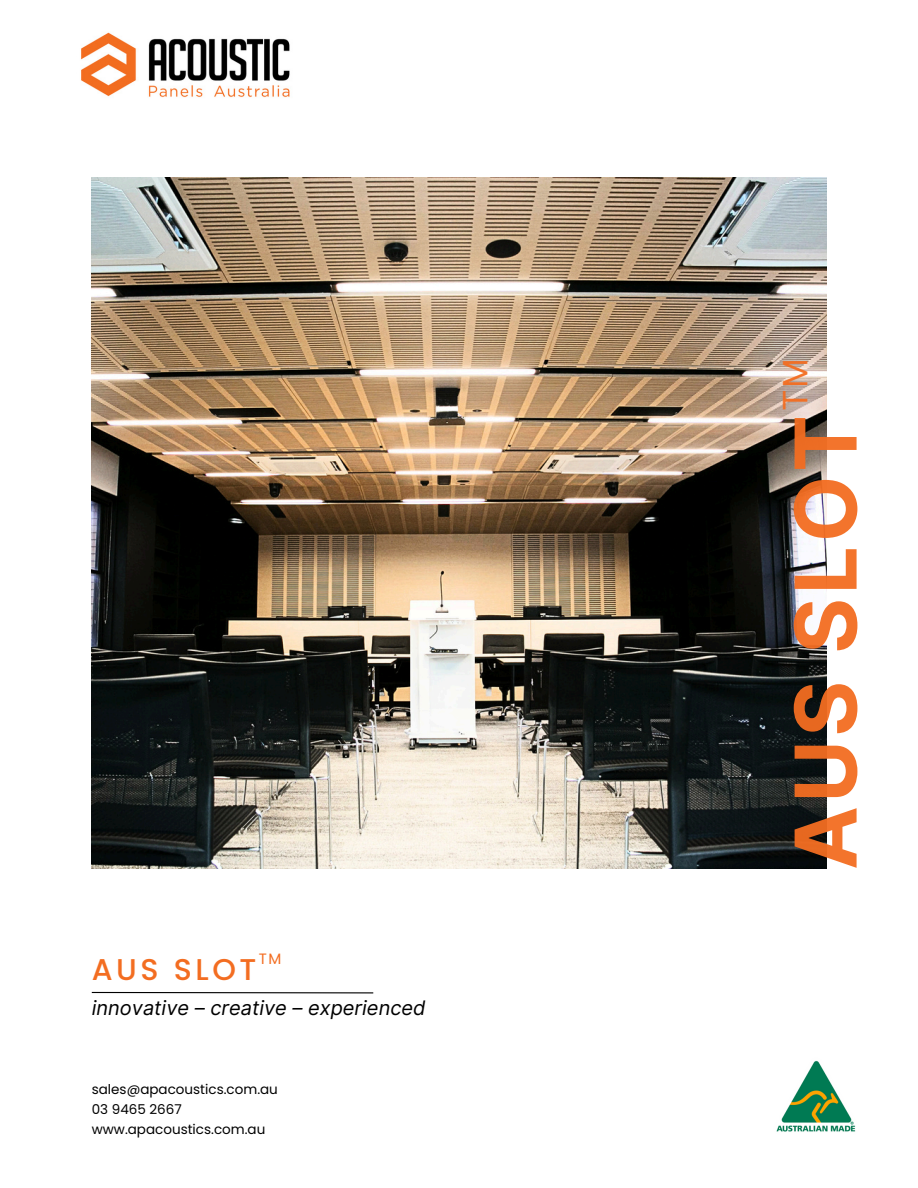
<style>
.page{position:relative;width:918px;height:1188px;background:#fff}
.page>*{position:absolute;margin:0;border:0;box-sizing:border-box;transform-origin:0 0}
.t1{font:700 85.2px "Inter";letter-spacing:.045em;color:#f36d21}
.t2{font:33.6px "Inter";color:#f36d21}
.t3{font:500 30px "Poppins";letter-spacing:.12em;color:#f36d21}
.t4{font:italic 19.95px "Inter";color:#000}
.t5{font:15px "Poppins";color:#f36d21}
.t6{font:13.5px "Poppins";color:#000}
</style>
<div class="page">
<hr style="left:92px;top:992px;width:281px;height:1px;background:#000">
<img style="left:776px;top:1060px;width:80px;height:72px">
<img style="left:81px;top:32px;width:209px;height:66px">
<img style="left:92px;top:178px;width:734px;height:691px">
<h3 class="t5" style="left:259px;top:948px;width:24px">TM</h3>
<h5 class="t3" style="left:92px;top:949px;width:166px">AUS SLOT</h5>
<h1 class="t4" style="left:92px;top:996px;width:335px">innovative – creative – experienced</h1>
<h2 class="t6" style="left:92px;top:1080px;width:188px">sales@apacoustics.com.au</h2>
<p class="t6" style="left:92px;top:1100px;width:91px">03 9465 2667</p>
<p class="t6" style="left:92px;top:1119px;width:175px">www.apacoustics.com.au</p>
<h2 class="t2" style="left:775px;top:411px;width:55px;rotate:-90deg">TM</h2>
<h1 class="t1" style="left:775px;top:870px;width:456px;rotate:-90deg">AUS SLOT</h1>
</div>
